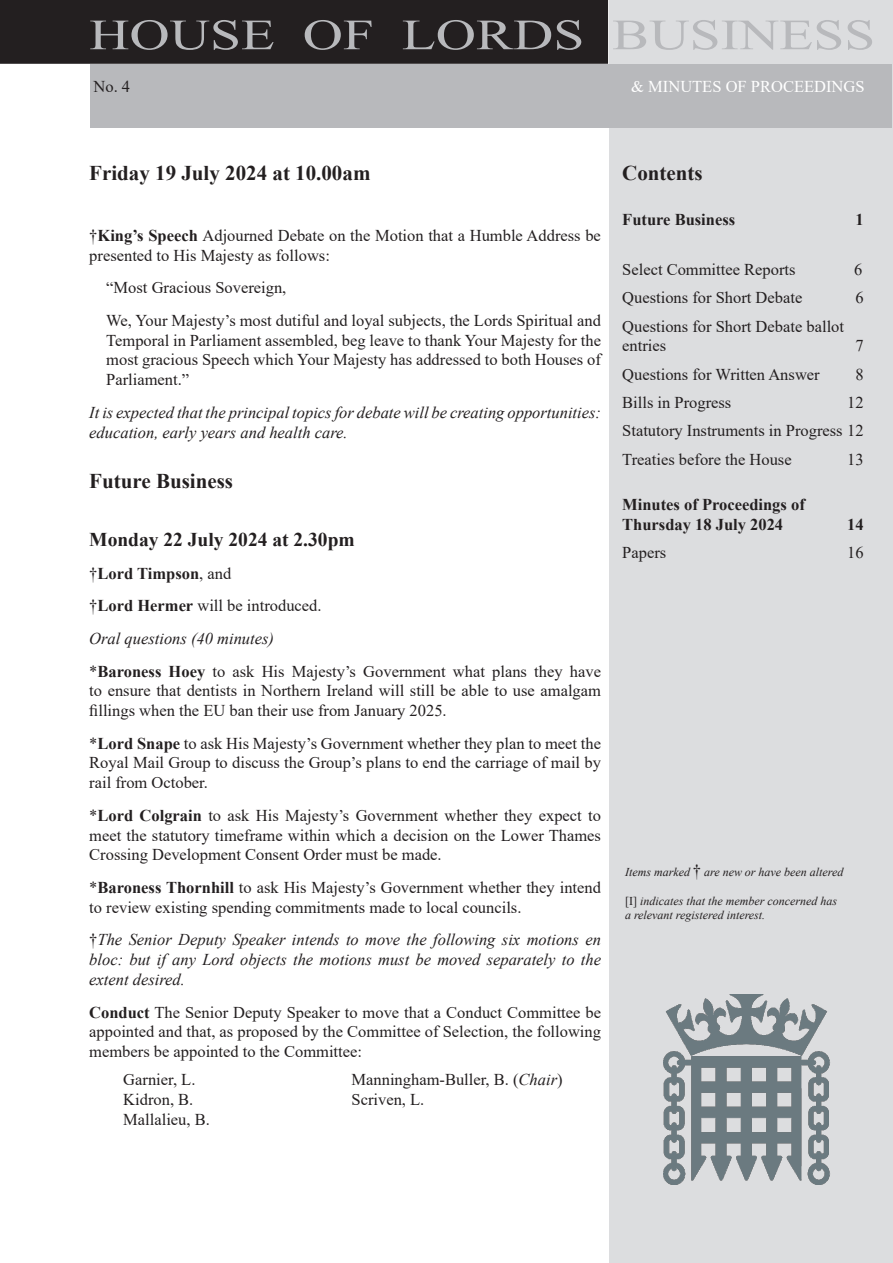
<style>
.page{position:relative;width:893px;height:1263px;background:#fff}
.page>*{position:absolute;margin:0;border:0;box-sizing:border-box;transform-origin:0 0}
.t1{font:43.2px "Times New Roman";color:#b8b9bc;scale:1.29 1}
.OPDate{font:700 21px "Times New Roman";color:#231f20}
.ContentsHeadingBoldR{font:700 21px "Times New Roman";color:#231f20}
.FBDate{font:700 19.5px "Times New Roman";color:#231f20}
.OrderPaperEntryDispl{font:16.5px/19.8px "Times New Roman";color:#231f20;text-align:justify}
.OrderPaperEntryDispl-2{font:italic 16.5px/19.8px "Times New Roman";color:#231f20}
.OrderPaperEntryDispl-3{font:700 16.5px/19.8px "Times New Roman";color:#231f20}
.tc{font:16.5px "Times New Roman";color:#231f20}
.t2{font:16.5px "Times New Roman";color:#fff}
.t3{font:italic 12px/14.4px "Times New Roman";color:#231f20}
.s1{font-weight:700}
.s2{font-weight:400}
.s3{font-style:normal}
.s4{font-style:italic}
.s5{font-style:normal;font-size:16.5px}
</style>
<div class="page">
<div style="left:1px;top:1px;width:606px;height:62px;background:#231f20"></div>
<div style="left:0;top:0;width:608px;height:64px;border:2px solid #231f20"></div>
<div style="left:609px;top:1px;width:283px;height:1262px;background:#dcdddf"></div>
<div style="left:90px;top:65px;width:801px;height:63px;background:#b8b9bc"></div>
<img style="left:664px;top:994px;width:166px;height:190px">
<h1 class="t1" style="left:89px;top:4px;width:611px">HOUSE OF LORDS BUSINESS</h1>
<p class="OrderPaperEntryDispl" style="left:94px;top:76px;width:38px">No. 4</p>
<p class="t2" style="left:631px;top:75px;width:235px">&amp; MINUTES OF PROCEEDINGS</p>
<p class="OPDate" style="left:89px;top:158px;width:283px">Friday 19 July 2024 at 10.00am</p>
<p class="OrderPaperEntryDispl" style="left:89px;top:225px;width:513px">†<span class="s1">King’s Speech</span> Adjourned Debate on the Motion that a Humble Address be presented to His Majesty as follows:</p>
<p class="OrderPaperEntryDispl" style="left:106px;top:277px;width:182px">“Most Gracious Sovereign,</p>
<p class="OrderPaperEntryDispl" style="left:106px;top:310px;width:496px">We, Your Majesty’s most dutiful and loyal subjects, the Lords Spiritual and Temporal in Parliament assembled, beg leave to thank Your Majesty for the most gracious Speech which Your Majesty has addressed to both Houses of Parliament.”</p>
<p class="OrderPaperEntryDispl-2" style="left:89px;top:402px;width:513px">It is expected that the principal topics for debate will be creating opportunities: education, early years and health care.</p>
<p class="ContentsHeadingBoldR" style="left:89px;top:466px;width:145px">Future Business</p>
<p class="FBDate" style="left:89px;top:526px;width:267px">Monday 22 July 2024 at 2.30pm</p>
<p class="OrderPaperEntryDispl-3" style="left:89px;top:563px;width:143px"><span class="s2">†</span>Lord Timpson<span class="s2">, and</span></p>
<p class="OrderPaperEntryDispl" style="left:89px;top:595px;width:234px">†<span class="s1">Lord Hermer</span> will be introduced.</p>
<p class="OrderPaperEntryDispl-2" style="left:89px;top:628px;width:186px">Oral questions (40 minutes)</p>
<p class="OrderPaperEntryDispl" style="left:89px;top:660px;width:513px">*<span class="s1">Baroness Hoey</span> to ask His Majesty’s Government what plans they have to ensure that dentists in Northern Ireland will still be able to use amalgam fillings when the EU ban their use from January 2025.</p>
<p class="OrderPaperEntryDispl" style="left:89px;top:733px;width:513px">*<span class="s1">Lord Snape</span> to ask His Majesty’s Government whether they plan to meet the Royal Mail Group to discuss the Group’s plans to end the carriage of mail by rail from October.</p>
<p class="OrderPaperEntryDispl" style="left:89px;top:805px;width:513px">*<span class="s1">Lord Colgrain</span> to ask His Majesty’s Government whether they expect to meet the statutory timeframe within which a decision on the Lower Thames Crossing Development Consent Order must be made.</p>
<p class="OrderPaperEntryDispl" style="left:89px;top:877px;width:513px">*<span class="s1">Baroness Thornhill</span> to ask His Majesty’s Government whether they intend to review existing spending commitments made to local councils.</p>
<p class="OrderPaperEntryDispl-2" style="left:89px;top:929px;width:513px;text-align:justify"><span class="s3">†</span>The Senior Deputy Speaker intends to move the following six motions en bloc: but if any Lord objects the motions must be moved separately to the extent desired.</p>
<p class="OrderPaperEntryDispl" style="left:89px;top:1001px;width:513px"><span class="s1">Conduct</span> The Senior Deputy Speaker to move that a Conduct Committee be appointed and that, as proposed by the Committee of Selection, the following members be appointed to the Committee:</p>
<p class="tc" style="left:123px;top:1068px;width:74px">Garnier, L.</p>
<p class="tc" style="left:123px;top:1088px;width:72px">Kidron, B.</p>
<p class="tc" style="left:123px;top:1108px;width:88px">Mallalieu, B.</p>
<p class="tc" style="left:351px;top:1068px;width:213px">Manningham-Buller, B. (<span class="s4">Chair</span>)</p>
<p class="tc" style="left:351px;top:1088px;width:74px">Scriven, L.</p>
<p class="OPDate" style="left:622px;top:158px;width:82px">Contents</p>
<p class="OrderPaperEntryDispl-3" style="left:622px;top:209px;width:114px">Future Business</p>
<p class="OrderPaperEntryDispl-3" style="left:855px;top:209px;width:10px">1</p>
<p class="OrderPaperEntryDispl" style="left:622px;top:259px;width:175px">Select Committee Reports</p>
<p class="OrderPaperEntryDispl" style="left:854px;top:259px;width:10px">6</p>
<p class="OrderPaperEntryDispl" style="left:622px;top:287px;width:182px">Questions for Short Debate</p>
<p class="OrderPaperEntryDispl" style="left:855px;top:287px;width:10px">6</p>
<p class="OrderPaperEntryDispl" style="left:622px;top:316px;width:223px">Questions for Short Debate ballot entries</p>
<p class="OrderPaperEntryDispl" style="left:855px;top:335px;width:10px">7</p>
<p class="OrderPaperEntryDispl" style="left:622px;top:364px;width:199px">Questions for Written Answer</p>
<p class="OrderPaperEntryDispl" style="left:855px;top:364px;width:10px">8</p>
<p class="OrderPaperEntryDispl" style="left:622px;top:392px;width:111px">Bills in Progress</p>
<p class="OrderPaperEntryDispl" style="left:847px;top:392px;width:18px">12</p>
<p class="OrderPaperEntryDispl" style="left:622px;top:420px;width:243px">Statutory Instruments in Progress 12</p>
<p class="OrderPaperEntryDispl" style="left:622px;top:449px;width:171px">Treaties before the House</p>
<p class="OrderPaperEntryDispl" style="left:847px;top:449px;width:18px">13</p>
<p class="OrderPaperEntryDispl-3" style="left:622px;top:494px;width:184px">Minutes of Proceedings of<br>Thursday 18 July 2024</p>
<p class="OrderPaperEntryDispl-3" style="left:847px;top:514px;width:18px">14</p>
<p class="OrderPaperEntryDispl" style="left:622px;top:542px;width:45px">Papers</p>
<p class="OrderPaperEntryDispl" style="left:847px;top:542px;width:18px">16</p>
<p class="t3" style="left:625px;top:864px;width:220px">Items marked <span class="s5">†</span> are new or have been altered</p>
<p class="t3" style="left:625px;top:893px;width:213px"><span class="s3">[I]</span> indicates that the member concerned has a relevant registered interest.</p>
</div>
